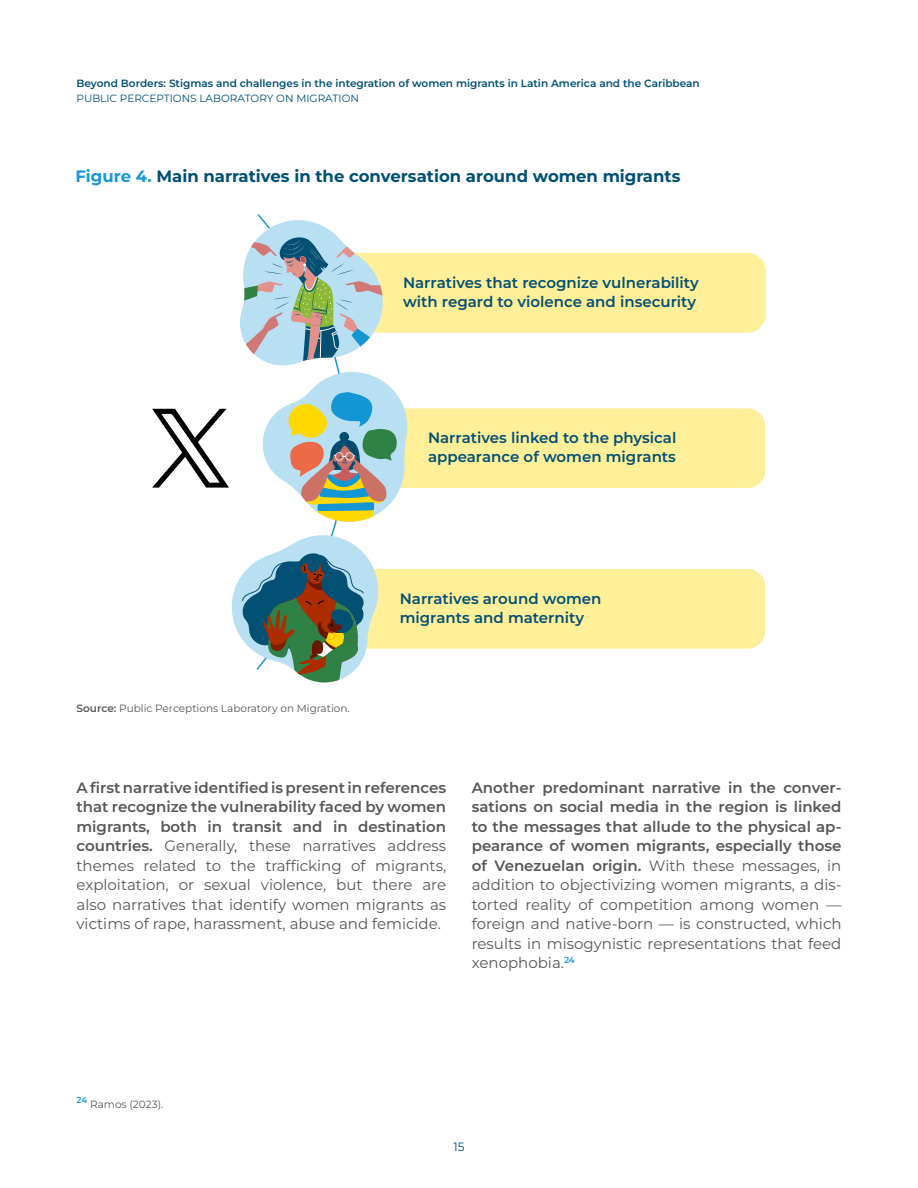
<style>
.page{position:relative;width:918px;height:1188px;background:#fff}
.page>*{position:absolute;margin:0;border:0;box-sizing:border-box;transform-origin:0 0}
.t1{font:700 16.5px "Montserrat";color:#005073}
.t2{font:15px/19.5px "Montserrat";color:#575756;text-align:justify}
.t3{font:600 15px/19.5px "Montserrat";color:#025073}
.t4{font:12px "Montserrat";color:#005073}
.t5{font:600 10.5px "Montserrat";color:#005073}
.t6{font:10.5px "Montserrat";color:#575756}
.t7{font:10.5px "Montserrat";color:#005073}
.t8{font:600 8.7px "Montserrat";color:#1698d6}
.s1{color:#1698d6}
.s2{font-weight:600}
</style>
<div class="page">
<div style="left:265px;top:569px;width:500px;height:80px;background:#ffef99;border-radius:18px"></div>
<div style="left:266px;top:253px;width:500px;height:80px;background:#ffef99;border-radius:18px"></div>
<div style="left:291px;top:408px;width:474px;height:80px;background:#ffef99;border-radius:18px"></div>
<svg style="left:152px;top:220px;width:257px;height:463px"></svg>
<p class="t5" style="left:77px;top:76px;width:625px">Beyond Borders: Stigmas and challenges in the integration of women migrants in Latin America and the Caribbean</p>
<p class="t7" style="left:77px;top:91px;width:284px">PUBLIC PERCEPTIONS LABORATORY ON MIGRATION</p>
<p class="t1" style="left:75px;top:164px;width:607px"><span class="s1">Figure 4.</span> Main narratives in the conversation around women migrants</p>
<p class="t3" style="left:403px;top:272px;width:297px">Narratives that recognize vulnerability with regard to violence and insecurity</p>
<p class="t3" style="left:428px;top:427px;width:250px">Narratives linked to the physical appearance of women migrants</p>
<p class="t6" style="left:77px;top:701px;width:275px"><span class="s2">Source:</span> Public Perceptions Laboratory on Migration.</p>
<p class="t3" style="left:400px;top:588px;width:203px">Narratives around women migrants and maternity</p>
<p class="t2" style="left:77px;top:777px;width:371px"><span class="s2">A first narrative identified is present in references that recognize the vulnerability faced by women migrants, both in transit and in destination countries.</span> Generally, these narratives address themes related to the trafficking of migrants, exploitation, or sexual violence, but there are also narratives that identify women migrants as victims of rape, harassment, abuse and femicide.</p>
<p class="t2" style="left:472px;top:777px;width:371px"><span class="s2">Another predominant narrative in the conver&shy;sations on social media in the region is linked to the messages that allude to the physical ap&shy;pearance of women migrants, especially those of Venezuelan origin.</span> With these messages, in addition to objectivizing women migrants, a dis&shy;torted reality of competition among women — foreign and native-born — is constructed, which results in misogynistic representations that feed xenophobia.<sup>24</sup></p>
<p class="t8" style="left:77px;top:1094px;width:12px">24</p>
<p class="t6" style="left:90px;top:1097px;width:75px">Ramos (2023).</p>
<p class="t4" style="left:453px;top:1139px;width:13px">15</p>
</div>
